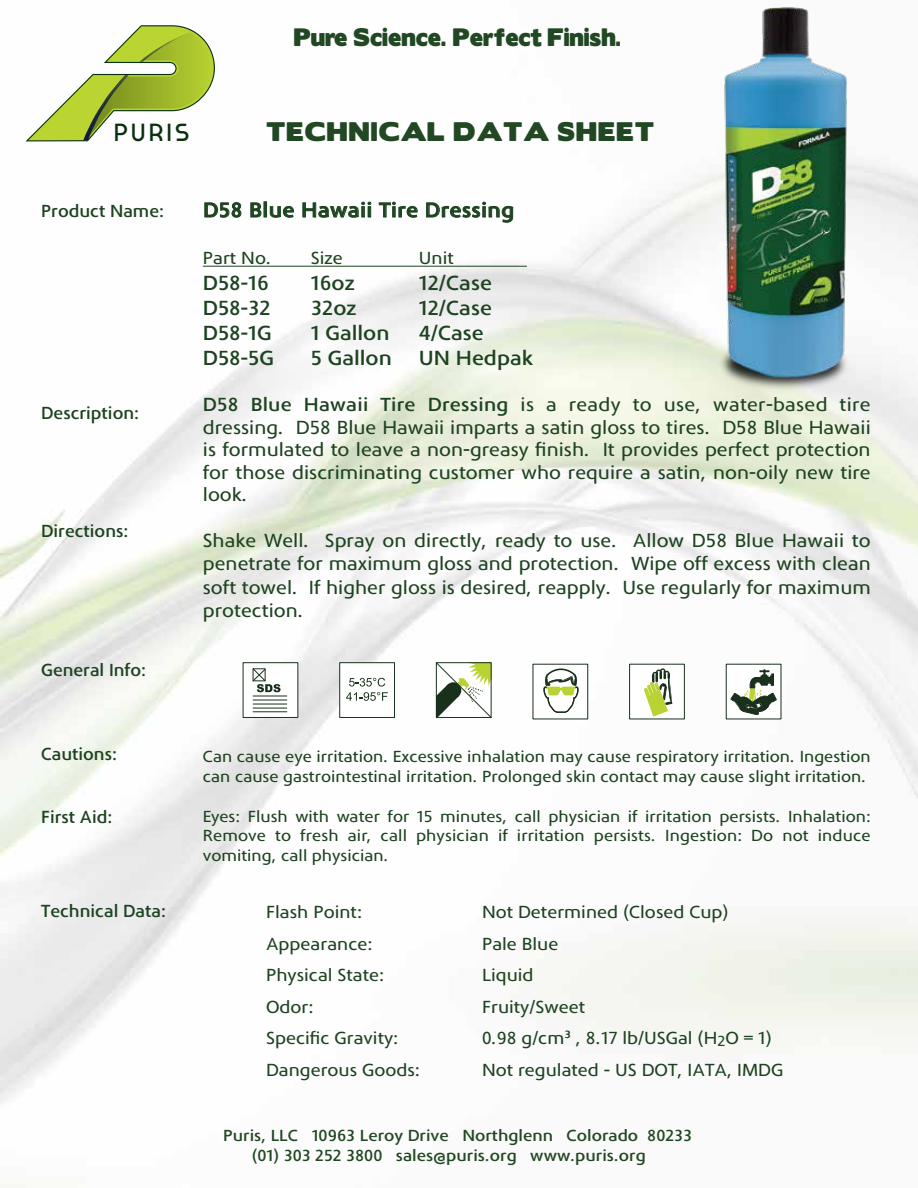
<style>
.page{position:relative;width:918px;height:1188px;background:#fff}
.page>*{position:absolute;margin:0;border:0;box-sizing:border-box;transform-origin:0 0}
.t1{font:24.75px "Cassannet";letter-spacing:.1em;color:#0a300e}
.t2{font:24px "Boris Black Bloxx";letter-spacing:.05em;color:#214823}
.t3{font:22.5px "Boris Black Bloxx";color:#214823}
.t4{font:500 21px "Phoenica STD";color:#1d4320;scale:1.1 1}
.t5{font:500 21px "Phoenica STD";letter-spacing:.025em;color:#1d4320;scale:1.1 1}
.t6{font:19.5px/22.5px "Phoenica STD";color:#1d4320;text-align:justify;scale:1.1 1}
.t7{font:18px "Phoenica STD";color:#1d4320;scale:1.1 1}
.t8{font:500 18px "Phoenica STD";color:#1d4320;scale:1.05 1}
.t9{font:16.5px/19.8px "Phoenica STD";color:#1d4320;scale:1.1 1}
.t10{font:500 16.5px/19.8px "Phoenica STD";color:#214823;scale:1.1 1}
.s1{font-weight:500}
</style>
<div class="page">
<svg style="left:26px;top:25px;width:189px;height:116px"></svg>
<svg style="left:83px;top:32px;width:107px;height:108px"></svg>
<hr style="left:203px;top:266px;width:324px;height:1px;background:#1d4320">
<svg style="left:204px;top:202px;width:38px;height:16px"></svg>
<svg style="left:250px;top:202px;width:12px;height:16px"></svg>
<div style="left:264px;top:201px;width:3px;height:16px;border:1px solid #1d4320"></div>
<svg style="left:270px;top:206px;width:24px;height:12px"></svg>
<svg style="left:302px;top:202px;width:69px;height:16px"></svg>
<svg style="left:379px;top:202px;width:39px;height:16px"></svg>
<svg style="left:426px;top:202px;width:88px;height:21px"></svg>
<svg style="left:544px;top:668px;width:35px;height:45px"></svg>
<div style="left:629px;top:664px;width:56px;height:55px;background:#fff;border:1px solid #19301c"></div>
<svg style="left:644px;top:668px;width:28px;height:49px"></svg>
<svg style="left:731px;top:669px;width:45px;height:46px"></svg>
<div style="left:339px;top:662px;width:56px;height:56px;background:#fff;border:1px solid #19301c"></div>
<svg style="left:346px;top:678px;width:42px;height:23px"></svg>
<div style="left:243px;top:662px;width:55px;height:56px;background:#fff;border:1px solid #1a311c"></div>
<hr style="left:253px;top:696px;width:34px;height:1px;background:#17301a">
<hr style="left:253px;top:700px;width:34px;height:1px;background:#17301a">
<hr style="left:253px;top:704px;width:34px;height:1px;background:#17301a">
<hr style="left:253px;top:708px;width:34px;height:1px;background:#17301a">
<hr style="left:253px;top:711px;width:34px;height:1px;background:#17301a">
<svg style="left:252px;top:668px;width:29px;height:24px"></svg>
<svg style="left:435px;top:662px;width:57px;height:56px"></svg>
<div style="left:436px;top:662px;width:55px;height:56px;border:1px solid #1a311c"></div>
<img style="left:717px;top:7px;width:132px;height:384px">
<p class="t3" style="left:294px;top:20px;width:329px">Pure Science. Perfect Finish.</p>
<p class="t1" style="left:114px;top:118px;width:77px">PURIS</p>
<p class="t2" style="left:266px;top:114px;width:389px">TECHNICAL DATA SHEET</p>
<p class="t8" style="left:41px;top:202px;width:119px">Product Name:</p>
<p class="t5" style="left:203px;top:199px;width:284px">D58 Blue Hawaii Tire Dressing</p>
<p class="t8" style="left:41px;top:404px;width:95px">Description:</p>
<p class="t8" style="left:41px;top:522px;width:85px">Directions:</p>
<p class="t8" style="left:41px;top:661px;width:102px">General Info:</p>
<p class="t8" style="left:41px;top:745px;width:74px">Cautions:</p>
<p class="t8" style="left:41px;top:808px;width:70px">First Aid:</p>
<p class="t8" style="left:41px;top:901px;width:120px">Technical Data:</p>
<p class="t7" style="left:203px;top:249px;width:64px">Part No.</p>
<p class="t7" style="left:311px;top:249px;width:31px">Size</p>
<p class="t7" style="left:419px;top:249px;width:33px">Unit</p>
<p class="t4" style="left:203px;top:272px;width:62px">D58-16</p>
<p class="t4" style="left:311px;top:272px;width:41px">16oz</p>
<p class="t4" style="left:419px;top:272px;width:68px">12/Case</p>
<p class="t4" style="left:203px;top:297px;width:63px">D58-32</p>
<p class="t4" style="left:311px;top:297px;width:43px">32oz</p>
<p class="t4" style="left:419px;top:297px;width:68px">12/Case</p>
<p class="t4" style="left:203px;top:322px;width:64px">D58-1G</p>
<p class="t4" style="left:311px;top:322px;width:73px">1 Gallon</p>
<p class="t4" style="left:419px;top:322px;width:61px">4/Case</p>
<p class="t4" style="left:203px;top:347px;width:66px">D58-5G</p>
<p class="t4" style="left:311px;top:347px;width:75px">5 Gallon</p>
<p class="t4" style="left:419px;top:347px;width:105px">UN Hedpak</p>
<p class="t6" style="left:203px;top:394px;width:609px"><span class="s1">D58 Blue Hawaii Tire Dressing</span> is a ready to use, water-based tire dressing. D58 Blue Hawaii imparts a satin gloss to tires. D58 Blue Hawaii is formulated to leave a non-greasy finish. It provides perfect protection for those discriminating customer who require a satin, non-oily new tire look.</p>
<p class="t6" style="left:203px;top:529px;width:609px;line-height:23.4px">Shake Well. Spray on directly, ready to use. Allow D58 Blue Hawaii to penetrate for maximum gloss and protection. Wipe off excess with clean soft towel. If higher gloss is desired, reapply. Use regularly for maximum protection.</p>
<p class="t9" style="left:203px;top:747px;width:609px">Can cause eye irritation. Excessive inhalation may cause respiratory irritation. Ingestion can cause gastrointestinal irritation. Prolonged skin contact may cause slight irritation.</p>
<p class="t9" style="left:203px;top:807px;width:609px;text-align:justify">Eyes: Flush with water for 15 minutes, call physician if irritation persists. Inhalation:<br>Remove to fresh air, call physician if irritation persists. Ingestion: Do not induce vomiting, call physician.</p>
<p class="t7" style="left:266px;top:903px;width:89px">Flash Point:</p>
<p class="t7" style="left:482px;top:903px;width:226px">Not Determined (Closed Cup)</p>
<p class="t7" style="left:266px;top:934px;width:99px">Appearance:</p>
<p class="t7" style="left:482px;top:934px;width:71px">Pale Blue</p>
<p class="t7" style="left:266px;top:966px;width:109px">Physical State:</p>
<p class="t7" style="left:482px;top:966px;width:48px">Liquid</p>
<p class="t7" style="left:266px;top:997px;width:45px">Odor:</p>
<p class="t7" style="left:482px;top:997px;width:95px">Fruity/Sweet</p>
<p class="t7" style="left:266px;top:1029px;width:122px">Specific Gravity:</p>
<p class="t7" style="left:482px;top:1029px;width:265px">0.98 g/cm³ , 8.17 lb/USGal (H<sub>2</sub>O = 1)</p>
<p class="t7" style="left:266px;top:1060px;width:142px">Dangerous Goods:</p>
<p class="t7" style="left:482px;top:1060px;width:275px">Not regulated - US DOT, IATA, IMDG</p>
<p class="t10" style="left:252px;top:1126px;width:402px;text-indent:-28px">Puris, LLC 10963 Leroy Drive Northglenn Colorado 80233 (01) 303 252 3800 sales@puris.org www.puris.org</p>
</div>
